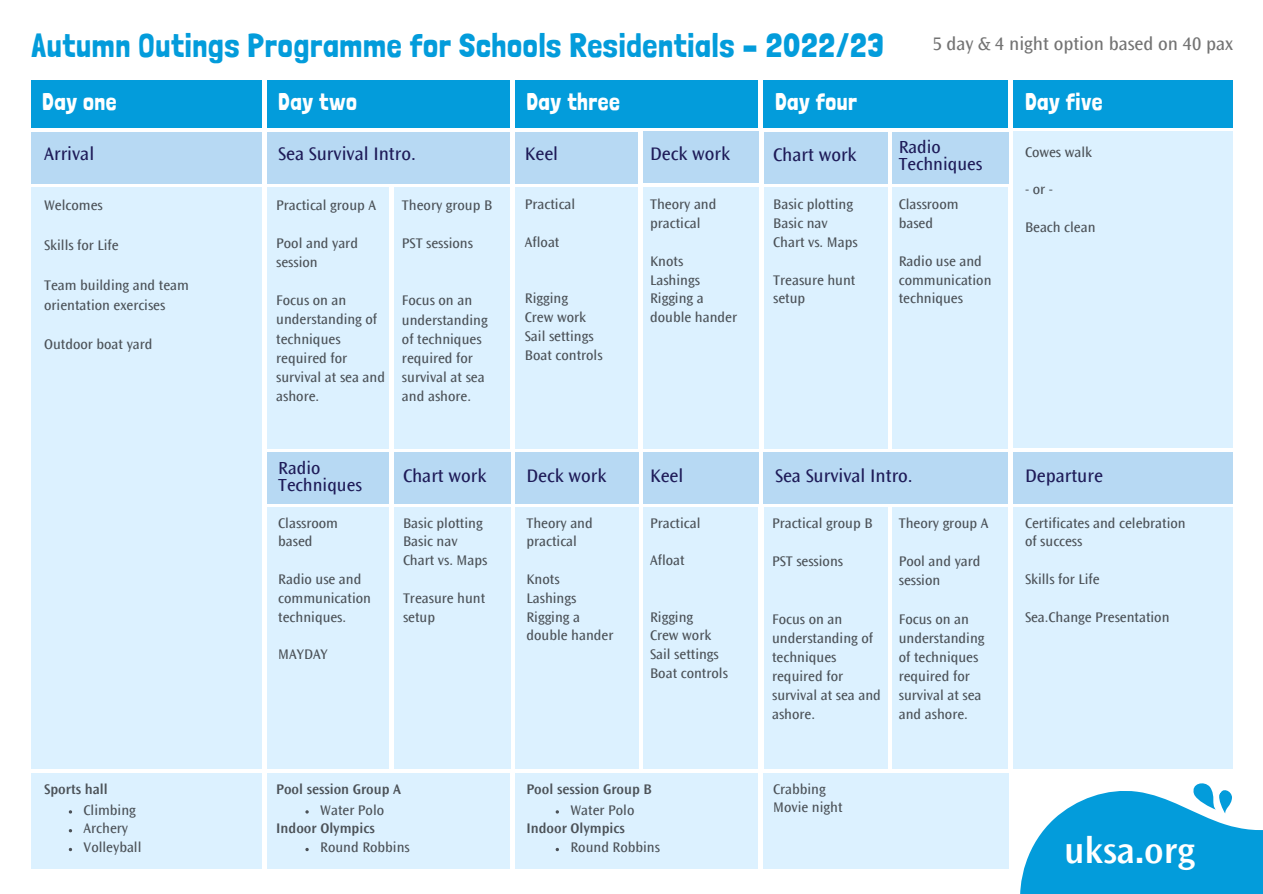
<style>
.page{position:relative;width:1263px;height:894px;background:#fff}
.page>*{position:absolute;margin:0;border:0;box-sizing:border-box;transform-origin:0 0}
.t1{font:600 37.65px "UKSA Ocean Sans Std";color:#fff}
.t2{font:33.45px "Londrina Solid";letter-spacing:.02em;color:#039cdb}
.t3{font:24.15px "Londrina Solid";letter-spacing:.02em;color:#fff}
.t4{font:19.05px "UKSA Ocean Sans Std";color:#1e1b58}
.t5{font:19.05px "UKSA Ocean Sans Std";color:#737373}
.t6{font:18.3px/16.8px "UKSA Ocean Sans Std";color:#1e1b58}
.t7{font:14.55px/19px "UKSA Ocean Sans Std";color:#4b5157}
.t8{font:600 14.55px "UKSA Ocean Sans Std";color:#4b5157}
</style>
<div class="page">
<div style="left:31px;top:80px;width:231px;height:47px;background:#039cdb"></div>
<div style="left:267px;top:80px;width:243px;height:47px;background:#039cdb"></div>
<div style="left:515px;top:80px;width:243px;height:47px;background:#039cdb"></div>
<div style="left:764px;top:80px;width:244px;height:47px;background:#039cdb"></div>
<div style="left:1014px;top:80px;width:219px;height:47px;background:#039cdb"></div>
<div style="left:31px;top:187px;width:231px;height:581px;background:#dcf1ff"></div>
<div style="left:267px;top:132px;width:243px;height:51px;background:#b7d9f3"></div>
<div style="left:515px;top:132px;width:123px;height:51px;background:#b7d9f3"></div>
<div style="left:267px;top:187px;width:122px;height:261px;background:#dcf1ff"></div>
<div style="left:394px;top:187px;width:116px;height:261px;background:#dcf1ff"></div>
<div style="left:515px;top:187px;width:123px;height:261px;background:#dcf1ff"></div>
<div style="left:643px;top:187px;width:116px;height:261px;background:#dcf1ff"></div>
<div style="left:764px;top:187px;width:124px;height:261px;background:#dcf1ff"></div>
<div style="left:892px;top:187px;width:116px;height:261px;background:#dcf1ff"></div>
<div style="left:1014px;top:132px;width:219px;height:316px;background:#dcf1ff"></div>
<div style="left:31px;top:132px;width:231px;height:51px;background:#b7d9f3"></div>
<div style="left:267px;top:452px;width:122px;height:52px;background:#b7d9f3"></div>
<div style="left:515px;top:452px;width:123px;height:52px;background:#b7d9f3"></div>
<div style="left:764px;top:452px;width:244px;height:52px;background:#b7d9f3"></div>
<div style="left:267px;top:507px;width:122px;height:261px;background:#dcf1ff"></div>
<div style="left:394px;top:507px;width:116px;height:261px;background:#dcf1ff"></div>
<div style="left:515px;top:507px;width:123px;height:261px;background:#dcf1ff"></div>
<div style="left:643px;top:507px;width:115px;height:261px;background:#dcf1ff"></div>
<div style="left:764px;top:507px;width:124px;height:261px;background:#dcf1ff"></div>
<div style="left:892px;top:507px;width:116px;height:261px;background:#dcf1ff"></div>
<div style="left:1014px;top:452px;width:219px;height:52px;background:#b7d9f3"></div>
<div style="left:1014px;top:507px;width:219px;height:261px;background:#dcf1ff"></div>
<div style="left:31px;top:772px;width:231px;height:96px;background:#dcf1ff"></div>
<div style="left:267px;top:772px;width:243px;height:96px;background:#dcf1ff"></div>
<div style="left:515px;top:772px;width:243px;height:96px;background:#dcf1ff"></div>
<div style="left:763px;top:772px;width:245px;height:96px;background:#dcf1ff"></div>
<div style="left:643px;top:131px;width:116px;height:52px;background:#b7d9f3"></div>
<div style="left:764px;top:132px;width:124px;height:52px;background:#b7d9f3"></div>
<div style="left:892px;top:132px;width:117px;height:51px;background:#b7d9f3"></div>
<div style="left:394px;top:452px;width:116px;height:52px;background:#b7d9f3"></div>
<div style="left:643px;top:452px;width:116px;height:52px;background:#b7d9f3"></div>
<svg style="left:1020px;top:783px;width:243px;height:110px"></svg>
<p class="t2" style="left:31px;top:25px;width:854px">Autumn Outings Programme for Schools Residentials – 2022/23</p>
<p class="t5" style="left:932px;top:36px;width:302px">5 day &amp; 4 night option based on 40 pax</p>
<p class="t3" style="left:42px;top:87px;width:76px">Day one</p>
<p class="t3" style="left:278px;top:87px;width:80px">Day two</p>
<p class="t3" style="left:526px;top:87px;width:95px">Day three</p>
<p class="t3" style="left:775px;top:87px;width:84px">Day four</p>
<p class="t3" style="left:1025px;top:87px;width:79px">Day five</p>
<p class="t4" style="left:44px;top:146px;width:52px">Arrival</p>
<p class="t4" style="left:278px;top:146px;width:139px">Sea Survival Intro.</p>
<p class="t4" style="left:525px;top:146px;width:35px">Keel</p>
<p class="t4" style="left:650px;top:146px;width:81px">Deck work</p>
<p class="t4" style="left:773px;top:147px;width:85px">Chart work</p>
<p class="t6" style="left:899px;top:141px;width:85px">Radio<br>Techniques</p>
<p class="t7" style="left:1025px;top:144px;width:69px">Cowes walk</p>
<p class="t7" style="left:1025px;top:181px;width:29px">-or-</p>
<p class="t7" style="left:1025px;top:219px;width:72px">Beach clean</p>
<p class="t7" style="left:525px;top:196px;width:52px">Practical</p>
<p class="t7" style="left:525px;top:234px;width:36px">Afloat</p>
<p class="t7" style="left:650px;top:197px;width:68px">Theory and practical</p>
<p class="t7" style="left:650px;top:253px;width:35px">Knots</p>
<p class="t7" style="left:650px;top:272px;width:51px">Lashings</p>
<p class="t7" style="left:650px;top:290px;width:88px">Rigging a double hander</p>
<p class="t7" style="left:773px;top:196px;width:81px">Basic plotting</p>
<p class="t7" style="left:773px;top:215px;width:56px">Basic nav</p>
<p class="t7" style="left:773px;top:234px;width:86px">Chart vs. Maps</p>
<p class="t7" style="left:773px;top:272px;width:84px">Treasure hunt setup</p>
<p class="t7" style="left:899px;top:197px;width:61px">Classroom based</p>
<p class="t7" style="left:899px;top:253px;width:94px">Radio use and communication techniques</p>
<p class="t7" style="left:276px;top:197px;width:101px">Practical group A</p>
<p class="t7" style="left:276px;top:235px;width:83px">Pool and yard session</p>
<p class="t7" style="left:276px;top:292px;width:110px">Focus on an understanding of techniques required for survival at sea and ashore.</p>
<p class="t7" style="left:402px;top:197px;width:92px">Theory group B</p>
<p class="t7" style="left:402px;top:235px;width:72px">PST sessions</p>
<p class="t7" style="left:44px;top:197px;width:60px">Welcomes</p>
<p class="t7" style="left:44px;top:237px;width:76px">Skills for Life</p>
<p class="t7" style="left:44px;top:276px;width:146px;line-height:20px">Team building and team orientation exercises</p>
<p class="t7" style="left:44px;top:336px;width:110px">Outdoor boat yard</p>
<p class="t7" style="left:525px;top:290px;width:45px">Rigging</p>
<p class="t7" style="left:525px;top:309px;width:63px">Crew work</p>
<p class="t7" style="left:525px;top:328px;width:70px">Sail settings</p>
<p class="t7" style="left:525px;top:347px;width:79px">Boat controls</p>
<p class="t7" style="left:402px;top:292px;width:87px">Focus on an understanding of techniques required for survival at sea and ashore.</p>
<p class="t6" style="left:278px;top:461px;width:85px">Radio<br>Techniques</p>
<p class="t4" style="left:403px;top:467px;width:85px">Chart work</p>
<p class="t4" style="left:526px;top:467px;width:81px">Deck work</p>
<p class="t4" style="left:650px;top:467px;width:35px">Keel</p>
<p class="t4" style="left:1025px;top:467px;width:79px">Departure</p>
<p class="t4" style="left:775px;top:467px;width:139px">Sea Survival Intro.</p>
<p class="t8" style="left:44px;top:782px;width:65px">Sports hall</p>
<p class="t7" style="left:84px;top:801px;width:54px">Climbing</p>
<p class="t7" style="left:84px;top:820px;width:46px">Archery</p>
<p class="t7" style="left:84px;top:839px;width:59px">Volleyball</p>
<p class="t7" style="left:278px;top:515px;width:61px">Classroom based</p>
<p class="t7" style="left:278px;top:571px;width:94px">Radio use and communication techniques.</p>
<p class="t7" style="left:278px;top:646px;width:51px">MAYDAY</p>
<p class="t7" style="left:403px;top:514px;width:81px">Basic plotting</p>
<p class="t7" style="left:403px;top:533px;width:56px">Basic nav</p>
<p class="t7" style="left:403px;top:552px;width:86px">Chart vs. Maps</p>
<p class="t7" style="left:403px;top:590px;width:84px">Treasure hunt setup</p>
<p class="t7" style="left:526px;top:515px;width:68px">Theory and practical</p>
<p class="t7" style="left:526px;top:571px;width:35px">Knots</p>
<p class="t7" style="left:526px;top:590px;width:51px">Lashings</p>
<p class="t7" style="left:526px;top:609px;width:88px">Rigging a double hander</p>
<p class="t7" style="left:650px;top:514px;width:52px">Practical</p>
<p class="t7" style="left:650px;top:552px;width:36px">Afloat</p>
<p class="t7" style="left:650px;top:608px;width:45px">Rigging</p>
<p class="t7" style="left:650px;top:627px;width:63px">Crew work</p>
<p class="t7" style="left:650px;top:646px;width:70px">Sail settings</p>
<p class="t7" style="left:650px;top:665px;width:79px">Boat controls</p>
<p class="t8" style="left:276px;top:782px;width:126px">Pool session Group A</p>
<p class="t7" style="left:320px;top:801px;width:65px">Water Polo</p>
<p class="t8" style="left:276px;top:822px;width:100px">Indoor Olympics</p>
<p class="t7" style="left:320px;top:839px;width:91px">Round Robbins</p>
<p class="t8" style="left:526px;top:782px;width:127px">Pool session Group B</p>
<p class="t7" style="left:570px;top:801px;width:65px">Water Polo</p>
<p class="t8" style="left:526px;top:822px;width:100px">Indoor Olympics</p>
<p class="t7" style="left:570px;top:839px;width:91px">Round Robbins</p>
<p class="t7" style="left:772px;top:515px;width:102px">Practical group B</p>
<p class="t7" style="left:772px;top:553px;width:72px">PST sessions</p>
<p class="t7" style="left:772px;top:610px;width:110px">Focus on an understanding of techniques required for survival at sea and ashore.</p>
<p class="t7" style="left:899px;top:515px;width:91px">Theory group A</p>
<p class="t7" style="left:899px;top:553px;width:83px">Pool and yard session</p>
<p class="t7" style="left:899px;top:610px;width:87px">Focus on an understanding of techniques required for survival at sea and ashore.</p>
<p class="t7" style="left:773px;top:780px;width:54px">Crabbing</p>
<p class="t7" style="left:773px;top:799px;width:71px">Movie night</p>
<p class="t7" style="left:1025px;top:515px;width:162px">Certificates and celebration of success</p>
<p class="t7" style="left:1025px;top:571px;width:76px">Skills for Life</p>
<p class="t7" style="left:1025px;top:608px;width:146px">Sea.Change Presentation</p>
<p class="t1" style="left:1064px;top:835px;width:132px">uksa.org</p>
</div>
